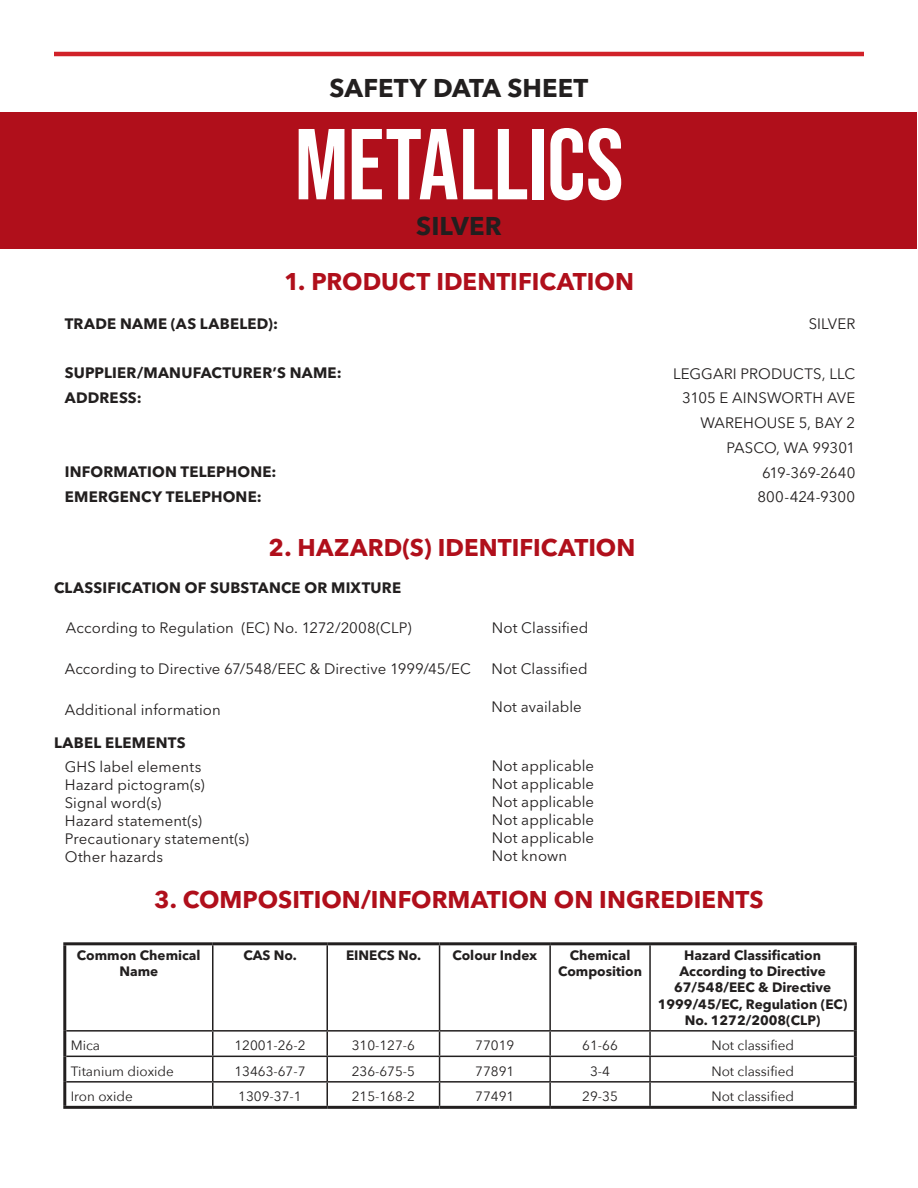
<style>
.page{position:relative;width:918px;height:1188px;background:#fff}
.page>*{position:absolute;margin:0;border:0;box-sizing:border-box;transform-origin:0 0}
.t1{font:100.5px "Bebas Neue";color:#fff}
.t2{font:700 25.5px "Avenir Next LT Pro";color:#221f1f}
.t3{font:700 24px "Avenir Next LT Pro";color:#b00f1b}
.t4{font:15px/18px "Avenir Next LT Pro";letter-spacing:.005em;color:#221f1f;text-align:right}
.t5{font:700 15px/24.8px "Avenir Next LT Pro";letter-spacing:.01em;color:#221f1f}
.t6{font:700 13.5px/16.2px "Avenir Next LT Pro";color:#221f1f;text-align:center}
.t7{font:13.5px "Avenir Next";color:#221f1f}
</style>
<div class="page">
<div style="left:1px;top:112px;width:916px;height:136px;background:#b00f1b"></div>
<hr style="left:54px;top:52px;width:810px;height:4px;background:#d12229">
<hr style="left:63px;top:942px;width:150px;height:3px;background:#221f1f">
<hr style="left:63px;top:945px;width:3px;height:86px;background:#221f1f">
<hr style="left:213px;top:942px;width:114px;height:3px;background:#221f1f">
<hr style="left:327px;top:942px;width:113px;height:3px;background:#221f1f">
<hr style="left:440px;top:942px;width:110px;height:3px;background:#221f1f">
<hr style="left:550px;top:942px;width:100px;height:3px;background:#221f1f">
<hr style="left:650px;top:942px;width:207px;height:3px;background:#221f1f">
<hr style="left:854px;top:945px;width:3px;height:86px;background:#221f1f">
<hr style="left:63px;top:1031px;width:3px;height:25px;background:#221f1f">
<hr style="left:854px;top:1031px;width:3px;height:25px;background:#221f1f">
<hr style="left:63px;top:1056px;width:3px;height:26px;background:#221f1f">
<hr style="left:854px;top:1056px;width:3px;height:26px;background:#221f1f">
<hr style="left:63px;top:1082px;width:3px;height:24px;background:#221f1f">
<hr style="left:854px;top:1082px;width:3px;height:24px;background:#221f1f">
<hr style="left:63px;top:1106px;width:150px;height:3px;background:#221f1f">
<hr style="left:213px;top:1106px;width:114px;height:3px;background:#221f1f">
<hr style="left:327px;top:1106px;width:113px;height:3px;background:#221f1f">
<hr style="left:440px;top:1106px;width:110px;height:3px;background:#221f1f">
<hr style="left:550px;top:1106px;width:100px;height:3px;background:#221f1f">
<hr style="left:650px;top:1106px;width:207px;height:3px;background:#221f1f">
<hr style="left:212px;top:945px;width:2px;height:85px;background:#221f1f">
<hr style="left:326px;top:945px;width:2px;height:85px;background:#221f1f">
<hr style="left:439px;top:945px;width:1px;height:85px;background:#221f1f">
<hr style="left:549px;top:945px;width:2px;height:85px;background:#221f1f">
<hr style="left:649px;top:945px;width:2px;height:85px;background:#221f1f">
<hr style="left:66px;top:1030px;width:147px;height:2px;background:#221f1f">
<hr style="left:213px;top:1030px;width:114px;height:2px;background:#221f1f">
<hr style="left:212px;top:1032px;width:2px;height:24px;background:#221f1f">
<hr style="left:327px;top:1030px;width:113px;height:2px;background:#221f1f">
<hr style="left:326px;top:1032px;width:2px;height:24px;background:#221f1f">
<hr style="left:440px;top:1030px;width:110px;height:2px;background:#221f1f">
<hr style="left:550px;top:1030px;width:100px;height:2px;background:#221f1f">
<hr style="left:549px;top:1032px;width:2px;height:24px;background:#221f1f">
<hr style="left:650px;top:1030px;width:204px;height:2px;background:#221f1f">
<hr style="left:649px;top:1032px;width:2px;height:24px;background:#221f1f">
<hr style="left:66px;top:1056px;width:147px;height:1px;background:#221f1f">
<hr style="left:213px;top:1056px;width:114px;height:1px;background:#221f1f">
<hr style="left:212px;top:1057px;width:2px;height:24px;background:#221f1f">
<hr style="left:327px;top:1056px;width:113px;height:1px;background:#221f1f">
<hr style="left:326px;top:1057px;width:2px;height:24px;background:#221f1f">
<hr style="left:440px;top:1056px;width:110px;height:1px;background:#221f1f">
<hr style="left:550px;top:1056px;width:100px;height:1px;background:#221f1f">
<hr style="left:549px;top:1057px;width:2px;height:24px;background:#221f1f">
<hr style="left:650px;top:1056px;width:204px;height:1px;background:#221f1f">
<hr style="left:649px;top:1057px;width:2px;height:24px;background:#221f1f">
<hr style="left:66px;top:1081px;width:147px;height:2px;background:#221f1f">
<hr style="left:213px;top:1081px;width:114px;height:2px;background:#221f1f">
<hr style="left:212px;top:1083px;width:2px;height:23px;background:#221f1f">
<hr style="left:327px;top:1081px;width:113px;height:2px;background:#221f1f">
<hr style="left:326px;top:1083px;width:2px;height:23px;background:#221f1f">
<hr style="left:440px;top:1081px;width:110px;height:2px;background:#221f1f">
<svg style="left:439px;top:1032px;width:1px;height:74px"></svg>
<hr style="left:550px;top:1081px;width:100px;height:2px;background:#221f1f">
<hr style="left:549px;top:1083px;width:2px;height:23px;background:#221f1f">
<hr style="left:650px;top:1081px;width:204px;height:2px;background:#221f1f">
<hr style="left:649px;top:1083px;width:2px;height:23px;background:#221f1f">
<h2 class="t2" style="left:330px;top:77px;width:260px">SAFETY DATA SHEET</h2>
<h1 class="t1" style="left:295px;top:106px;width:330px">METALLICS</h1>
<h2 class="t2" style="left:416px;top:216px;width:87px">SILVER</h2>
<h3 class="t3" style="left:284px;top:272px;width:351px">1. PRODUCT IDENTIFICATION</h3>
<p class="t5" style="left:65px;top:313px;width:215px">TRADE NAME (AS LABELED):</p>
<p class="t5" style="left:65px;top:362px;width:279px">SUPPLIER/MANUFACTURER’S NAME:<br>ADDRESS:</p>
<p class="t5" style="left:65px;top:461px;width:213px">INFORMATION TELEPHONE:<br>EMERGENCY TELEPHONE:</p>
<h3 class="t3" style="left:269px;top:537px;width:368px">2. HAZARD(S) IDENTIFICATION</h3>
<p class="t5" style="left:54px;top:577px;width:349px">CLASSIFICATION OF SUBSTANCE OR MIXTURE</p>
<p class="t4" style="left:492px;top:620px;width:98px">Not Classified</p>
<p class="t4" style="left:65px;top:661px;width:408px">According to Directive 67/548/EEC &amp; Directive 1999/45/EC</p>
<p class="t4" style="left:491px;top:661px;width:98px">Not Classified</p>
<p class="t4" style="left:65px;top:702px;width:158px">Additional information</p>
<p class="t4" style="left:491px;top:699px;width:92px">Not available</p>
<p class="t4" style="left:66px;top:620px;width:347px">According to Regulation (EC) No. 1272/2008(CLP)</p>
<p class="t5" style="left:54px;top:732px;width:133px">LABEL ELEMENTS</p>
<p class="t4" style="left:65px;top:759px;width:186px;text-align:left">GHS label elements<br>Hazard pictogram(s)<br>Signal word(s)<br>Hazard statement(s)<br>Precautionary statement(s)<br>Other hazards</p>
<p class="t4" style="left:492px;top:758px;width:104px;text-align:justify">Not applicable Not applicable Not applicable Not applicable Not applicable Not known</p>
<p class="t4" style="left:809px;top:316px;width:48px">SILVER</p>
<p class="t4" style="left:673px;top:362px;width:184px;line-height:24.8px">LEGGARI PRODUCTS, LLC<br>3105 E AINSWORTH AVE<br>WAREHOUSE 5, BAY 2<br>PASCO, WA 99301<br>619-369-2640<br>800-424-9300</p>
<h3 class="t3" style="left:154px;top:889px;width:611px">3. COMPOSITION/INFORMATION ON INGREDIENTS</h3>
<p class="t6" style="left:77px;top:948px;width:125px">Common Chemical<br>Name</p>
<p class="t6" style="left:243px;top:948px;width:55px">CAS No.</p>
<p class="t6" style="left:346px;top:948px;width:77px">EINECS No.</p>
<p class="t6" style="left:453px;top:948px;width:86px">Colour Index</p>
<p class="t6" style="left:558px;top:948px;width:85px">Chemical<br>Composition</p>
<p class="t6" style="left:658px;top:948px;width:191px">Hazard Classification<br>According to Directive<br>67/548/EEC &amp; Directive<br>1999/45/EC, Regulation (EC)<br>No. 1272/2008(CLP)</p>
<p class="t7" style="left:71px;top:1038px;width:31px">Mica</p>
<p class="t7" style="left:234px;top:1038px;width:73px">12001-26-2</p>
<p class="t7" style="left:352px;top:1038px;width:65px">310-127-6</p>
<p class="t7" style="left:475px;top:1038px;width:41px">77019</p>
<p class="t7" style="left:582px;top:1038px;width:37px">61-66</p>
<p class="t7" style="left:711px;top:1034px;width:84px">Not classified</p>
<p class="t7" style="left:71px;top:1060px;width:105px">Titanium dioxide</p>
<p class="t7" style="left:234px;top:1063px;width:73px">13463-67-7</p>
<p class="t7" style="left:352px;top:1063px;width:65px">236-675-5</p>
<p class="t7" style="left:475px;top:1063px;width:41px">77891</p>
<p class="t7" style="left:590px;top:1063px;width:21px">3-4</p>
<p class="t7" style="left:711px;top:1060px;width:84px">Not classified</p>
<p class="t7" style="left:71px;top:1085px;width:63px">Iron oxide</p>
<p class="t7" style="left:238px;top:1089px;width:65px">1309-37-1</p>
<p class="t7" style="left:352px;top:1089px;width:65px">215-168-2</p>
<p class="t7" style="left:475px;top:1089px;width:41px">77491</p>
<p class="t7" style="left:582px;top:1089px;width:37px">29-35</p>
<p class="t7" style="left:711px;top:1085px;width:84px">Not classified</p>
</div>
